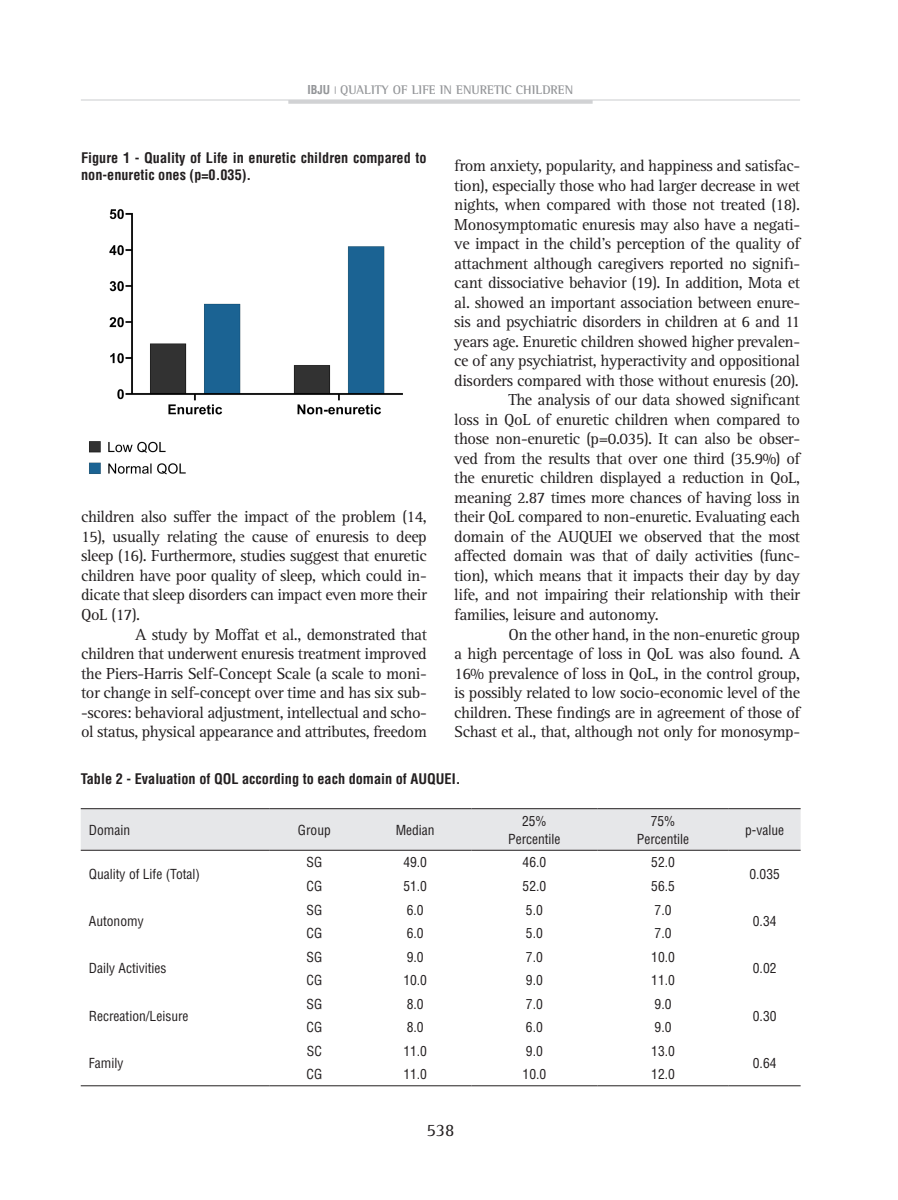
<style>
.page{position:relative;width:898px;height:1200px;background:#fff}
.page>*{position:absolute;margin:0;border:0;box-sizing:border-box;transform-origin:0 0}
.t1{font:18px "Rotis Serif";color:#231f20}
.TEXTO_ARTIGO{font:16.5px/19.5px "Rotis Serif";letter-spacing:-.025em;color:#231f20;text-align:justify}
.TITULO_TABELAS_E_FIG{font:700 condensed 14.25px/17.1px "Helvetica";color:#231f20}
.TABELA_TEXTO{font:condensed 13.5px "Helvetica";color:#231f20}
.t2{font:700 12.75px "Rotis Semi Serif";color:#939598}
.s1{font-family:"Helvetica";font-stretch:condensed;font-size:12px}
</style>
<div class="page">
<hr style="left:81px;top:99px;width:718px;height:2px;background:#dcdddf">
<hr style="left:288px;top:100px;width:304px;height:4px;background:#d1d2d4">
<div style="left:81px;top:809px;width:719px;height:40px;background:#e6e7e9"></div>
<hr style="left:81px;top:808px;width:189px;height:1px;background:#231f20">
<hr style="left:270px;top:808px;width:89px;height:1px;background:#231f20">
<hr style="left:359px;top:808px;width:112px;height:1px;background:#231f20">
<hr style="left:471px;top:808px;width:126px;height:1px;background:#231f20">
<hr style="left:597px;top:808px;width:131px;height:1px;background:#231f20">
<hr style="left:728px;top:808px;width:72px;height:1px;background:#231f20">
<hr style="left:81px;top:849px;width:189px;height:1px;background:#231f20">
<hr style="left:270px;top:849px;width:89px;height:1px;background:#231f20">
<hr style="left:359px;top:849px;width:112px;height:1px;background:#231f20">
<hr style="left:471px;top:849px;width:126px;height:1px;background:#231f20">
<hr style="left:597px;top:849px;width:131px;height:1px;background:#231f20">
<hr style="left:728px;top:849px;width:72px;height:1px;background:#231f20">
<hr style="left:81px;top:1085px;width:189px;height:1px;background:#231f20">
<hr style="left:270px;top:1085px;width:89px;height:1px;background:#231f20">
<hr style="left:359px;top:1085px;width:112px;height:1px;background:#231f20">
<hr style="left:471px;top:1085px;width:126px;height:1px;background:#231f20">
<hr style="left:597px;top:1085px;width:131px;height:1px;background:#231f20">
<hr style="left:728px;top:1085px;width:72px;height:1px;background:#231f20">
<img style="left:109px;top:209px;width:294px;height:206px">
<img style="left:89px;top:441px;width:97px;height:34px">
<p class="t2" style="left:307px;top:82px;width:267px"><span class="s1">IBJU</span> <sup>|</sup> QUALITY OF LIFE IN ENURETIC CHILDREN</p>
<p class="TITULO_TABELAS_E_FIG" style="left:81px;top:149px;width:347px">Figure 1 - Quality of Life in enuretic children compared to non-enuretic ones (p=0.035).</p>
<p class="TEXTO_ARTIGO" style="left:454px;top:156px;width:347px">from anxiety, popularity, and happiness and satisfac&shy;tion), especially those who had larger decrease in wet nights, when compared with those not treated (18).<br>Monosymptomatic enuresis may also have a negati&shy;ve impact in the child’s perception of the quality of attachment although caregivers reported no signifi&shy;cant dissociative behavior (19). In addition, Mota et al. showed an important association between enure&shy;sis and psychiatric disorders in children at 6 and 11 years age. Enuretic children showed higher prevalen&shy;ce of any psychiatrist, hyperactivity and oppositional disorders compared with those without enuresis (20).</p>
<p class="TEXTO_ARTIGO" style="left:454px;top:390px;width:347px;text-indent:54px">The analysis of our data showed significant loss in QoL of enuretic children when compared to those non-enuretic (p=0.035). It can also be obser&shy;ved from the results that over one third (35.9%) of the enuretic children displayed a reduction in QoL, meaning 2.87 times more chances of having loss in their QoL compared to non-enuretic. Evaluating each domain of the AUQUEI we observed that the most affected domain was that of daily activities (func&shy;tion), which means that it impacts their day by day life, and not impairing their relationship with their families, leisure and autonomy.</p>
<p class="TEXTO_ARTIGO" style="left:454px;top:624px;width:347px;text-indent:54px">On the other hand, in the non-enuretic group a high percentage of loss in QoL was also found. A 16% prevalence of loss in QoL, in the control group, is possibly related to low socio-economic level of the children. These findings are in agreement of those of Schast et al., that, although not only for monosymp-</p>
<p class="TITULO_TABELAS_E_FIG" style="left:81px;top:770px;width:381px">Table 2 - Evaluation of QOL according to each domain of AUQUEI.</p>
<p class="TABELA_TEXTO" style="left:89px;top:821px;width:43px">Domain</p>
<p class="TABELA_TEXTO" style="left:298px;top:821px;width:34px">Group</p>
<p class="TABELA_TEXTO" style="left:395px;top:821px;width:40px">Median</p>
<p class="TEXTO_ARTIGO" style="left:81px;top:507px;width:347px">children also suffer the impact of the problem (14, 15), usually relating the cause of enuresis to deep sleep (16). Furthermore, studies suggest that enuretic children have poor quality of sleep, which could in&shy;dicate that sleep disorders can impact even more their QoL (17).</p>
<p class="TEXTO_ARTIGO" style="left:81px;top:624px;width:347px;text-indent:54px">A study by Moffat et al., demonstrated that children that underwent enuresis treatment improved the Piers-Harris Self-Concept Scale (a scale to moni&shy;tor change in self-concept over time and has six sub--scores: behavioral adjustment, intellectual and scho&shy;ol status, physical appearance and attributes, freedom</p>
<p class="TABELA_TEXTO" style="left:522px;top:812px;width:26px">25%</p>
<p class="TABELA_TEXTO" style="left:508px;top:830px;width:54px">Percentile</p>
<p class="TABELA_TEXTO" style="left:650px;top:812px;width:26px">75%</p>
<p class="TABELA_TEXTO" style="left:636px;top:830px;width:54px">Percentile</p>
<p class="TABELA_TEXTO" style="left:745px;top:821px;width:40px">p-value</p>
<p class="TABELA_TEXTO" style="left:89px;top:865px;width:113px">Quality of Life (Total)</p>
<p class="TABELA_TEXTO" style="left:306px;top:853px;width:17px">SG</p>
<p class="TABELA_TEXTO" style="left:403px;top:853px;width:25px">49.0</p>
<p class="TABELA_TEXTO" style="left:522px;top:853px;width:25px">46.0</p>
<p class="TABELA_TEXTO" style="left:651px;top:853px;width:25px">52.0</p>
<p class="TABELA_TEXTO" style="left:306px;top:877px;width:17px">CG</p>
<p class="TABELA_TEXTO" style="left:403px;top:877px;width:25px">51.0</p>
<p class="TABELA_TEXTO" style="left:522px;top:877px;width:25px">52.0</p>
<p class="TABELA_TEXTO" style="left:651px;top:877px;width:25px">56.5</p>
<p class="TABELA_TEXTO" style="left:749px;top:865px;width:32px">0.035</p>
<p class="TABELA_TEXTO" style="left:89px;top:912px;width:56px">Autonomy</p>
<p class="TABELA_TEXTO" style="left:306px;top:900px;width:17px">SG</p>
<p class="TABELA_TEXTO" style="left:406px;top:900px;width:18px">6.0</p>
<p class="TABELA_TEXTO" style="left:526px;top:900px;width:18px">5.0</p>
<p class="TABELA_TEXTO" style="left:654px;top:900px;width:18px">7.0</p>
<p class="TABELA_TEXTO" style="left:306px;top:924px;width:17px">CG</p>
<p class="TABELA_TEXTO" style="left:406px;top:924px;width:18px">6.0</p>
<p class="TABELA_TEXTO" style="left:526px;top:924px;width:18px">5.0</p>
<p class="TABELA_TEXTO" style="left:654px;top:924px;width:18px">7.0</p>
<p class="TABELA_TEXTO" style="left:752px;top:912px;width:25px">0.34</p>
<p class="TABELA_TEXTO" style="left:89px;top:959px;width:79px">Daily Activities</p>
<p class="TABELA_TEXTO" style="left:306px;top:948px;width:17px">SG</p>
<p class="TABELA_TEXTO" style="left:406px;top:948px;width:18px">9.0</p>
<p class="TABELA_TEXTO" style="left:526px;top:948px;width:18px">7.0</p>
<p class="TABELA_TEXTO" style="left:651px;top:948px;width:25px">10.0</p>
<p class="TABELA_TEXTO" style="left:306px;top:971px;width:17px">CG</p>
<p class="TABELA_TEXTO" style="left:403px;top:971px;width:25px">10.0</p>
<p class="TABELA_TEXTO" style="left:526px;top:971px;width:18px">9.0</p>
<p class="TABELA_TEXTO" style="left:651px;top:971px;width:25px">11.0</p>
<p class="TABELA_TEXTO" style="left:752px;top:959px;width:25px">0.02</p>
<p class="TABELA_TEXTO" style="left:89px;top:1006px;width:101px">Recreation/Leisure</p>
<p class="TABELA_TEXTO" style="left:306px;top:995px;width:17px">SG</p>
<p class="TABELA_TEXTO" style="left:406px;top:995px;width:18px">8.0</p>
<p class="TABELA_TEXTO" style="left:526px;top:995px;width:18px">7.0</p>
<p class="TABELA_TEXTO" style="left:654px;top:995px;width:18px">9.0</p>
<p class="TABELA_TEXTO" style="left:306px;top:1018px;width:17px">CG</p>
<p class="TABELA_TEXTO" style="left:406px;top:1018px;width:18px">8.0</p>
<p class="TABELA_TEXTO" style="left:526px;top:1018px;width:18px">6.0</p>
<p class="TABELA_TEXTO" style="left:654px;top:1018px;width:18px">9.0</p>
<p class="TABELA_TEXTO" style="left:752px;top:1006px;width:25px">0.30</p>
<p class="TABELA_TEXTO" style="left:89px;top:1053px;width:36px">Family</p>
<p class="TABELA_TEXTO" style="left:307px;top:1042px;width:17px">SC</p>
<p class="TABELA_TEXTO" style="left:403px;top:1042px;width:25px">11.0</p>
<p class="TABELA_TEXTO" style="left:526px;top:1042px;width:18px">9.0</p>
<p class="TABELA_TEXTO" style="left:651px;top:1042px;width:25px">13.0</p>
<p class="TABELA_TEXTO" style="left:306px;top:1065px;width:17px">CG</p>
<p class="TABELA_TEXTO" style="left:403px;top:1065px;width:25px">11.0</p>
<p class="TABELA_TEXTO" style="left:522px;top:1065px;width:25px">10.0</p>
<p class="TABELA_TEXTO" style="left:651px;top:1065px;width:25px">12.0</p>
<p class="TABELA_TEXTO" style="left:752px;top:1053px;width:25px">0.64</p>
<p class="t1" style="left:426px;top:1119px;width:30px">538</p>
</div>
